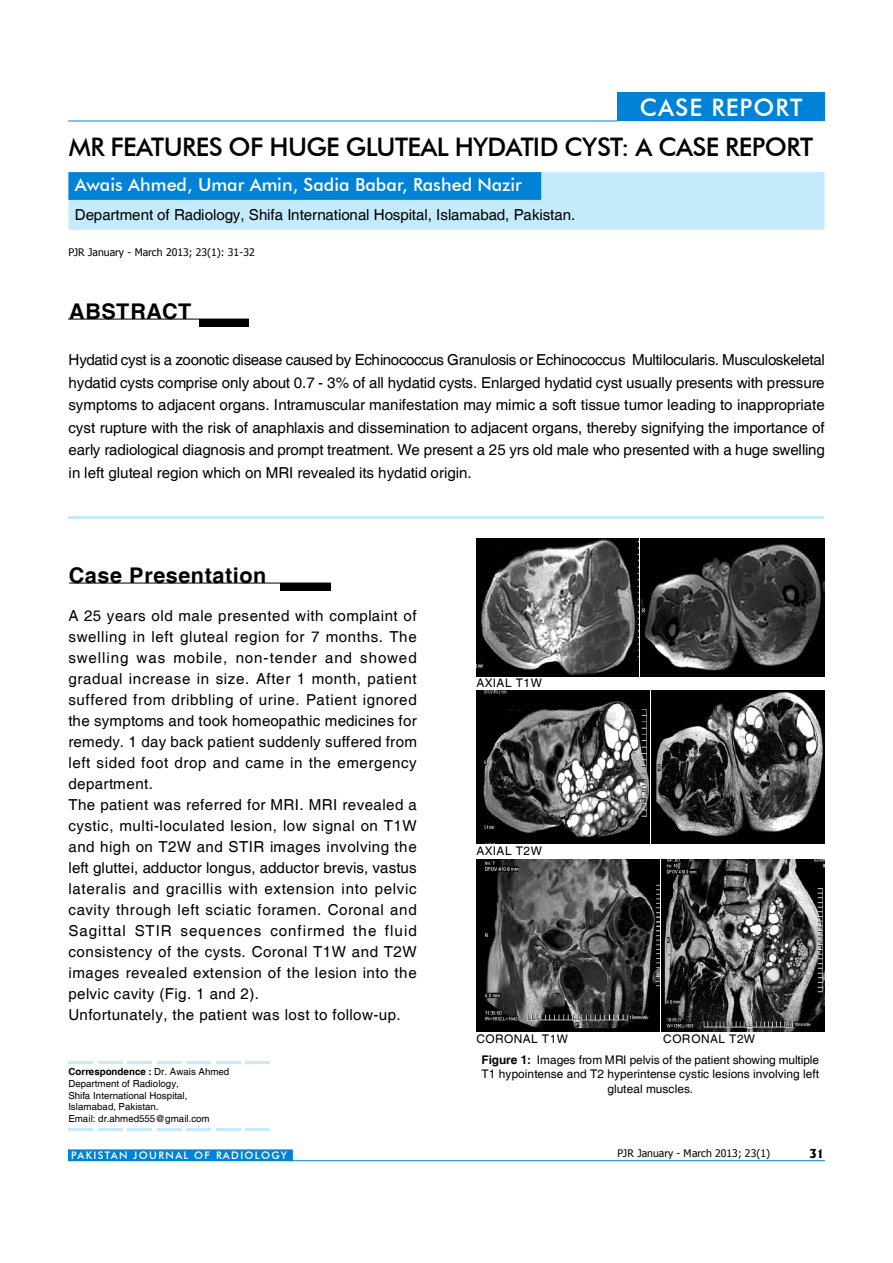
<style>
.page{position:relative;width:893px;height:1263px;background:#fff}
.page>*{position:absolute;margin:0;border:0;box-sizing:border-box;transform-origin:0 0}
.t1{font:25.5px "Futura Md BT Medium+FPEF";letter-spacing:-.025em;color:#000}
.t2{font:24.15px "Futura Md BT Medium+FPEF";letter-spacing:.04em;color:#fff}
.t3{font:21.6px "Helvetica Bold+FPEF";letter-spacing:.025em;color:#000}
.t4{font:18px "Futura Md BT Medium+FPEF";color:#fff}
.t5{font:15.15px/21px "Helvetica+FPEF";letter-spacing:.03em;color:#000}
.t6{font:15.15px "Helvetica+FPEF";color:#000}
.t7{font:11.85px/20.9px "Helvetica+FPEF";color:#000}
.t8{font:11.85px "Helvetica+FPEF";letter-spacing:.03em;color:#000}
.t9{font:11.85px "Helvetica+FPEF";letter-spacing:.035em;color:#000}
.t10{font:11.85px "Albertus Extra Bold+FPEF";color:#000}
.t11{font:10.5px "Tahoma+FPEF";color:#000}
.t12{font:10.5px "Futura Md BT Medium+FPEF";letter-spacing:.13em;color:#fff}
.t13{font:9.75px/11.7px "Helvetica+FPEF";color:#000}
.t14{font:9.75px "Helvetica Bold+FPEF";color:#000}
.s1{font-family:"Helvetica+FPEF"}
.s2{font-family:"Helvetica Bold+FPEF"}
</style>
<div class="page">
<hr style="left:292px;top:1160px;width:532px;height:1px;background:#0083d7">
<div style="left:68px;top:1149px;width:224px;height:11px;background:#0083d7"></div>
<div style="left:68px;top:1149px;width:224px;height:11px;border:1px solid #0083d7"></div>
<svg style="left:68px;top:172px;width:756px;height:58px;background:#89cbf0"></svg>
<hr style="left:68px;top:1061px;width:25px;height:3px;background:#c4ebfb">
<hr style="left:98px;top:1061px;width:24px;height:3px;background:#c4ebfb">
<hr style="left:127px;top:1061px;width:25px;height:3px;background:#c4ebfb">
<hr style="left:157px;top:1061px;width:24px;height:3px;background:#c4ebfb">
<hr style="left:186px;top:1061px;width:25px;height:3px;background:#c4ebfb">
<hr style="left:216px;top:1061px;width:24px;height:3px;background:#c4ebfb">
<hr style="left:246px;top:1061px;width:24px;height:3px;background:#c4ebfb">
<hr style="left:68px;top:1128px;width:25px;height:2px;background:#c4ebfb">
<hr style="left:98px;top:1128px;width:24px;height:2px;background:#c4ebfb">
<hr style="left:127px;top:1128px;width:25px;height:2px;background:#c4ebfb">
<hr style="left:157px;top:1128px;width:24px;height:2px;background:#c4ebfb">
<hr style="left:186px;top:1128px;width:25px;height:2px;background:#c4ebfb">
<hr style="left:216px;top:1128px;width:24px;height:2px;background:#c4ebfb">
<hr style="left:246px;top:1128px;width:24px;height:2px;background:#c4ebfb">
<div style="left:617px;top:93px;width:207px;height:28px;background:#0083d7"></div>
<hr style="left:68px;top:121px;width:549px;height:1px;background:#0083d7">
<hr style="left:68px;top:516px;width:756px;height:2px;background:#c4ebfb">
<hr style="left:69px;top:583px;width:261px;height:1px;background:#000">
<div style="left:280px;top:583px;width:50px;height:7px;background:#000"></div>
<hr style="left:68px;top:319px;width:180px;height:1px;background:#000">
<div style="left:199px;top:319px;width:49px;height:8px;background:#000"></div>
<img style="left:476px;top:538px;width:162px;height:138px">
<img style="left:640px;top:538px;width:184px;height:138px">
<img style="left:476px;top:690px;width:173px;height:153px">
<img style="left:651px;top:690px;width:173px;height:153px">
<img style="left:476px;top:859px;width:184px;height:172px">
<img style="left:662px;top:859px;width:162px;height:172px">
<h2 class="t2" style="left:640px;top:98px;width:164px">CASE REPORT</h2>
<h1 class="t1" style="left:69px;top:136px;width:746px">MR FEATURES OF HUGE GLUTEAL HYDATID CYST: A CASE REPORT</h1>
<p class="t4" style="left:75px;top:177px;width:448px">Awais Ahmed, Umar Amin, Sadia Babar, Rashed Nazir</p>
<p class="t6" style="left:75px;top:209px;width:502px">Department of Radiology, Shifa International Hospital, Islamabad, Pakistan.</p>
<p class="t11" style="left:68px;top:248px;width:188px">PJR January - March 2013; 23(1): 31-32</p>
<h3 class="t3" style="left:69px;top:303px;width:124px">ABSTRACT</h3>
<p class="t5" style="left:68px;top:350px;width:758px;line-height:22.5px;text-align:justify">Hydatid cyst is a zoonotic disease caused by Echinococcus Granulosis or Echinococcus Multilocularis. Musculoskeletal hydatid cysts comprise only about 0.7 - 3% of all hydatid cysts. Enlarged hydatid cyst usually presents with pressure symptoms to adjacent organs. Intramuscular manifestation may mimic a soft tissue tumor leading to inappropriate cyst rupture with the risk of anaphlaxis and dissemination to adjacent organs, thereby signifying the importance of early radiological diagnosis and prompt treatment. We present a 25 yrs old male who presented with a huge swelling in left gluteal region which on MRI revealed its hydatid origin.</p>
<h3 class="t3" style="left:69px;top:567px;width:199px">Case Presentation</h3>
<p class="t5" style="left:68px;top:606px;width:350px">A 25 years old male presented with complaint of swelling in left gluteal region for 7 months. The swelling was mobile, non-tender and showed gradual increase in size. After 1 month, patient suffered from dribbling of urine. Patient ignored the symptoms and took homeopathic medicines for remedy. 1 day back patient suddenly suffered from left sided foot drop and came in the emergency department.<br>The patient was referred for MRI. MRI revealed a cystic, multi-loculated lesion, low signal on T1W and high on T2W and STIR images involving the left gluttei, adductor longus, adductor brevis, vastus lateralis and gracillis with extension into pelvic cavity through left sciatic foramen. Coronal and Sagittal STIR sequences confirmed the fluid consistency of the cysts. Coronal T1W and T2W images revealed extension of the lesion into the pelvic cavity (Fig. 1 and 2).<br>Unfortunately, the patient was lost to follow-up.</p>
<p class="t14" style="left:68px;top:1068px;width:162px">Correspondence : <span class="s1">Dr. Awais Ahmed</span></p>
<p class="t13" style="left:68px;top:1078px;width:143px">Department of Radiology,<br>Shifa International Hospital,<br>Islamabad, Pakistan.<br>Email: dr.ahmed555@gmail.com</p>
<p class="t8" style="left:476px;top:678px;width:67px">AXIAL T1W</p>
<p class="t8" style="left:476px;top:846px;width:67px">AXIAL T2W</p>
<p class="t9" style="left:476px;top:1034px;width:93px">CORONAL T1W</p>
<p class="t7" style="left:481px;top:1029px;width:339px;text-indent:182px">CORONAL T2W<br><span class="s2">Figure 1:</span> Images from MRI pelvis of the patient showing multiple</p>
<p class="t7" style="left:481px;top:1068px;width:339px;line-height:14.4px;text-align:center">T1 hypointense and T2 hyperintense cystic lesions involving left gluteal muscles.</p>
<p class="t12" style="left:71px;top:1150px;width:217px">PAKISTAN JOURNAL OF RADIOLOGY</p>
<p class="t11" style="left:617px;top:1149px;width:154px">PJR January - March 2013; 23(1)</p>
<p class="t10" style="left:809px;top:1149px;width:17px">31</p>
</div>
